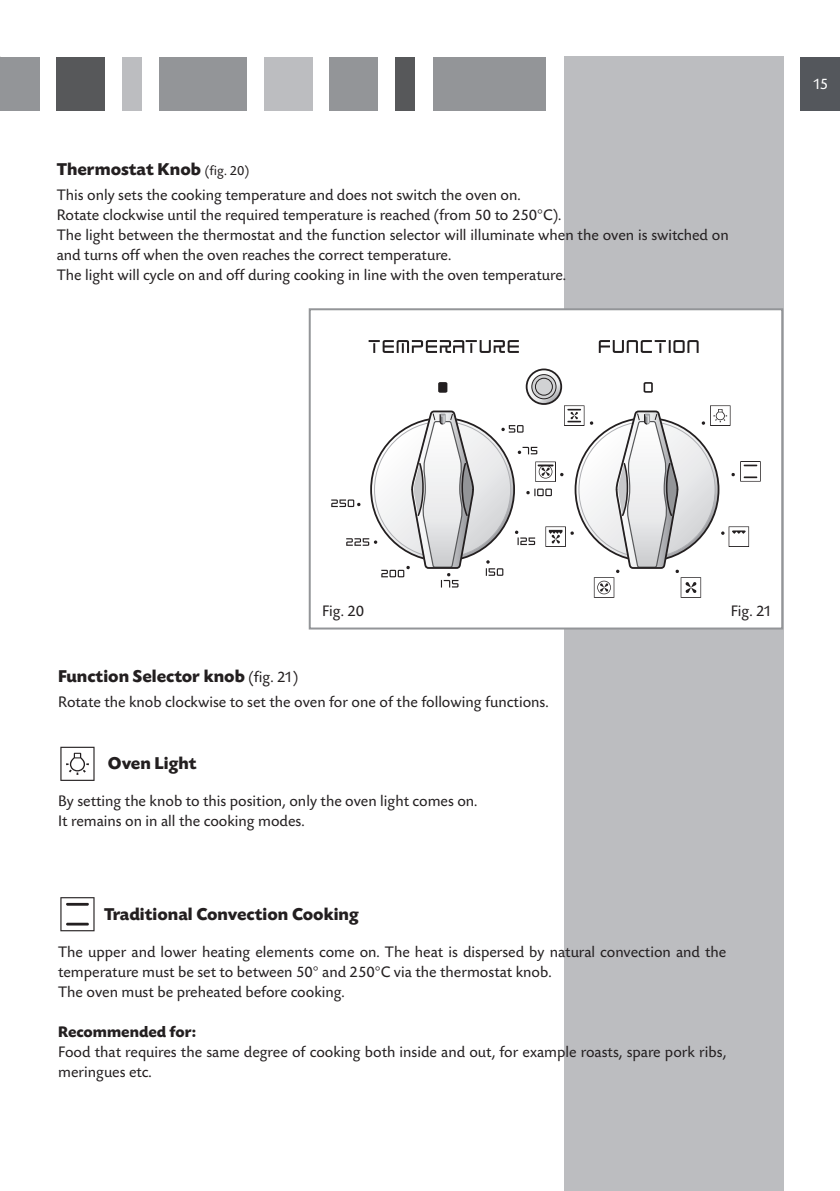
<style>
.page{position:relative;width:840px;height:1191px;background:#fff}
.page>*{position:absolute;margin:0;border:0;box-sizing:border-box;transform-origin:0 0}
.t1{font:700 18px "Today SBOP";color:#231f20}
.t2{font:16px/20px "Today SBOP";color:#231f20}
.t3{font:700 16px "Today SBOP";color:#231f20}
.t4{font:16px "Today SBOP";color:#fff}
.s1{font-weight:400;font-size:14px}
.s2{font-weight:400;font-size:16px}
</style>
<div class="page">
<div style="left:0;top:57px;width:40px;height:53px;background:#939598"></div>
<div style="left:56px;top:57px;width:48px;height:53px;background:#57585a"></div>
<div style="left:122px;top:57px;width:20px;height:53px;background:#bcbdc0"></div>
<div style="left:159px;top:57px;width:88px;height:53px;background:#939598"></div>
<div style="left:264px;top:57px;width:49px;height:53px;background:#bcbdc0"></div>
<div style="left:328px;top:57px;width:49px;height:53px;background:#939598"></div>
<div style="left:563px;top:57px;width:219px;height:1134px;background:#bcbdc0"></div>
<div style="left:395px;top:57px;width:19px;height:53px;background:#57585a"></div>
<div style="left:432px;top:57px;width:113px;height:53px;background:#939598"></div>
<div style="left:800px;top:57px;width:39px;height:53px;background:#54575c"></div>
<svg style="left:60px;top:746px;width:34px;height:35px"></svg>
<svg style="left:60px;top:897px;width:34px;height:34px"></svg>
<div style="left:309px;top:309px;width:472px;height:319px;background:#fff"></div>
<svg style="left:598px;top:340px;width:100px;height:13px"></svg>
<svg style="left:643px;top:382px;width:9px;height:11px"></svg>
<svg style="left:368px;top:340px;width:150px;height:13px"></svg>
<svg style="left:438px;top:382px;width:9px;height:11px"></svg>
<svg style="left:526px;top:369px;width:35px;height:35px"></svg>
<div style="left:525px;top:368px;width:37px;height:37px;border:2px solid #231f20;border-radius:50%"></div>
<svg style="left:531px;top:374px;width:24px;height:25px"></svg>
<div style="left:531px;top:374px;width:25px;height:25px;border:1px solid #231f20;border-radius:50%"></div>
<div style="left:535px;top:378px;width:17px;height:17px;background:#d1d2d4;border-radius:50%"></div>
<div style="left:535px;top:378px;width:17px;height:17px;border:1px solid #231f20;border-radius:50%"></div>
<svg style="left:374px;top:421px;width:136px;height:136px"></svg>
<svg style="left:331px;top:410px;width:143px;height:177px"></svg>
<svg style="left:485px;top:405px;width:275px;height:193px"></svg>
<div style="left:308px;top:308px;width:474px;height:321px;border:2px solid #939598"></div>
<p class="t1" style="left:57px;top:159px;width:194px">Thermostat Knob <span class="s1">(fig. 20)</span></p>
<p class="t2" style="left:57px;top:186px;width:673px">This only sets the cooking temperature and does not switch the oven on.<br>Rotate clockwise until the required temperature is reached (from 50 to 250°C).<br>The light between the thermostat and the function selector will illuminate when the oven is switched on and turns off when the oven reaches the correct temperature.<br>The light will cycle on and off during cooking in line with the oven temperature.</p>
<p class="t4" style="left:812px;top:75px;width:17px">15</p>
<p class="t2" style="left:322px;top:602px;width:44px">Fig. 20</p>
<p class="t2" style="left:730px;top:602px;width:43px">Fig. 21</p>
<p class="t1" style="left:58px;top:666px;width:241px">Function Selector knob <span class="s2">(fig. 21)</span></p>
<p class="t2" style="left:58px;top:692px;width:491px">Rotate the knob clockwise to set the oven for one of the following functions.</p>
<p class="t1" style="left:108px;top:753px;width:90px">Oven Light</p>
<p class="t2" style="left:58px;top:791px;width:420px">By setting the knob to this position, only the oven light comes on.<br>It remains on in all the cooking modes.</p>
<p class="t1" style="left:104px;top:904px;width:256px">Traditional Convection Cooking</p>
<p class="t2" style="left:58px;top:942px;width:669px">The upper and lower heating elements come on. The heat is dispersed by natural convection and the temperature must be set to between 50° and 250°C via the thermostat knob.<br>The oven must be preheated before cooking.</p>
<p class="t3" style="left:58px;top:1023px;width:139px">Recommended for:</p>
<p class="t2" style="left:58px;top:1042px;width:669px">Food that requires the same degree of cooking both inside and out, for example roasts, spare pork ribs, meringues etc.</p>
</div>
